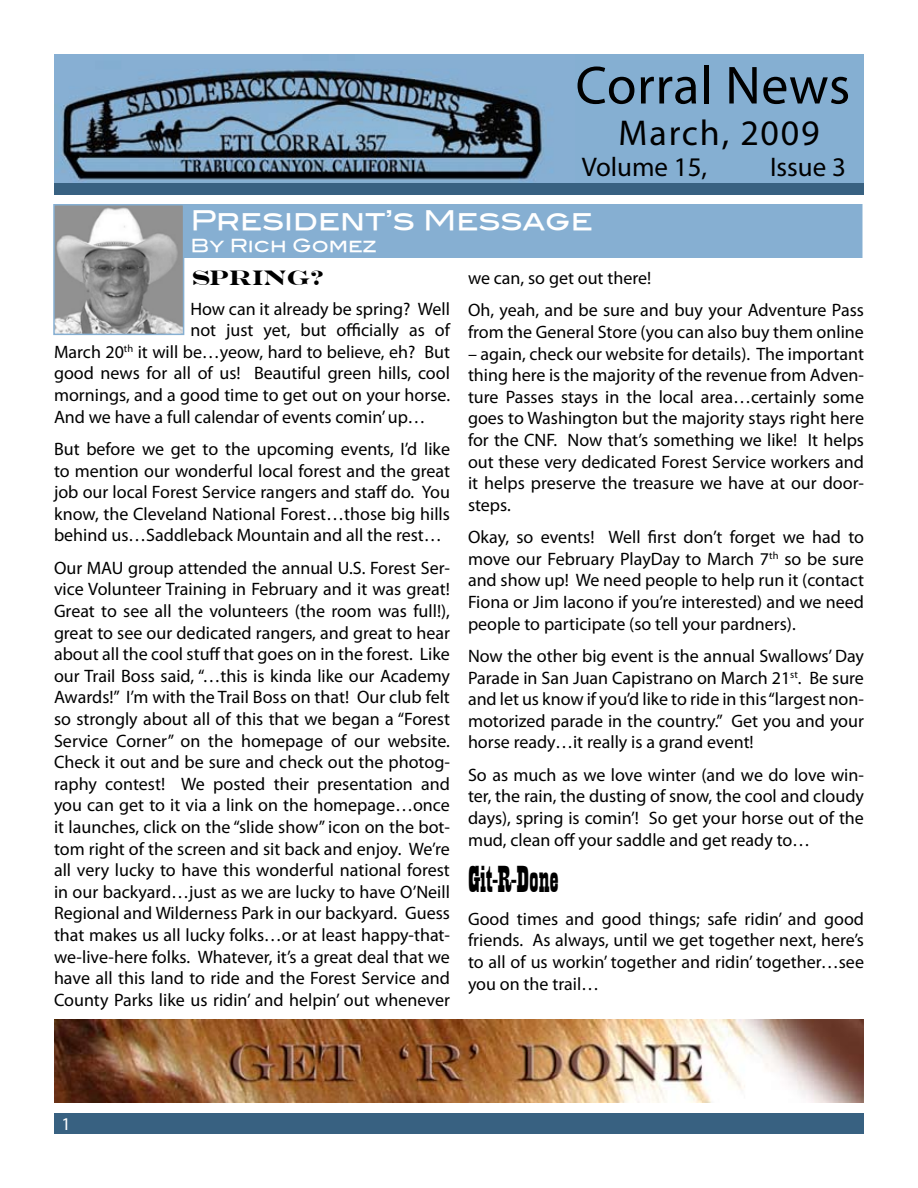
<style>
.page{position:relative;width:918px;height:1188px;background:#fff}
.page>*{position:absolute;margin:0;border:0;box-sizing:border-box;transform-origin:0 0}
.t1{font:54px "Myriad Pro";letter-spacing:.01em;color:#000}
.t2{font:39px "Playbill";color:#000}
.t3{font:36px "Myriad Pro";letter-spacing:.05em;color:#000}
.t4{font:27px "Blair Md ITCTT Medium";color:#fff}
.t5{font:27px "Myriad Pro";color:#000}
.t6{font:700 21px "Engravers";letter-spacing:-.02em;color:#000}
.t7{font:18px/21.6px "Myriad Pro";color:#000;text-align:justify}
.t8{font:18px "Blair Md ITCTT Medium";color:#fff}
</style>
<div class="page">
<div style="left:54px;top:1113px;width:810px;height:21px;background:#386181"></div>
<div style="left:54px;top:182px;width:810px;height:13px;background:#386181"></div>
<div style="left:183px;top:203px;width:680px;height:56px;background:#86afd2"></div>
<div style="left:182px;top:202px;width:682px;height:58px;border:2px solid #fff"></div>
<img style="left:56px;top:207px;width:125px;height:125px">
<div style="left:53px;top:204px;width:131px;height:131px;border:2px solid #86afd2"></div>
<img style="left:54px;top:1020px;width:810px;height:82px">
<div style="left:54px;top:54px;width:810px;height:129px;background:#85afd2"></div>
<img style="left:62px;top:69px;width:481px;height:112px">
<h1 class="t1" style="left:576px;top:52px;width:276px">Corral News</h1>
<h3 class="t3" style="left:619px;top:111px;width:202px">March, 2009</h3>
<h3 class="t5" style="left:582px;top:151px;width:127px">Volume 1 5,</h3>
<h3 class="t5" style="left:770px;top:151px;width:77px">Issue 3</h3>
<h3 class="t4" style="left:190px;top:198px;width:404px">President’s Message</h3>
<p class="t8" style="left:190px;top:230px;width:188px">By Rich Gomez</p>
<p class="t6" style="left:192px;top:265px;width:134px">Spring?</p>
<p class="t7" style="left:190px;top:298px;width:261px">How can it already be spring? Well</p>
<p class="t7" style="left:190px;top:319px;width:261px">not just yet, but officially as of</p>
<p class="t7" style="left:54px;top:341px;width:398px">March 20<sup>th</sup> it will be…yeow, hard to believe, eh? But</p>
<p class="t7" style="left:54px;top:362px;width:397px">good news for all of us! Beautiful green hills, cool</p>
<p class="t7" style="left:54px;top:384px;width:398px">mornings, and a good time to get out on your horse.</p>
<p class="t7" style="left:54px;top:406px;width:373px">And we have a full calendar of events comin’ up…</p>
<p class="t7" style="left:54px;top:438px;width:398px">But before we get to the upcoming events, I’d like to mention our wonderful local forest and the great job our local Forest Service rangers and staff do. You know, the Cleveland National Forest…those big hills behind us…Saddleback Mountain and all the rest…</p>
<p class="t7" style="left:54px;top:557px;width:398px">Our MAU group attended the annual U.S. Forest Ser&shy;vice Volunteer Training in February and it was great!<br>Great to see all the volunteers (the room was full!), great to see our dedicated rangers, and great to hear about all the cool stuff that goes on in the forest. Like our Trail Boss said, “…this is kinda like our Academy Awards!” I’m with the Trail Boss on that! Our club felt so strongly about all of this that we began a “Forest Service Corner” on the homepage of our website.<br>Check it out and be sure and check out the photog&shy;raphy contest! We posted their presentation and you can get to it via a link on the homepage…once it launches, click on the “slide show” icon on the bot&shy;tom right of the screen and sit back and enjoy. We’re all very lucky to have this wonderful national forest in our backyard…just as we are lucky to have O’Neill Regional and Wilderness Park in our backyard. Guess that makes us all lucky folks…or at least happy-that&shy;we-live-here folks. Whatever, it’s a great deal that we have all this land to ride and the Forest Service and County Parks like us ridin’ and helpin’ out whenever</p>
<p class="t7" style="left:468px;top:262px;width:398px;line-height:32.4px">we can, so get out there!<br>Oh, yeah, and be sure and buy your Adventure Pass</p>
<p class="t7" style="left:468px;top:321px;width:397px">from the General Store (you can also buy them online</p>
<p class="t7" style="left:468px;top:343px;width:398px">– again, check our website for details). The important thing here is the majority of the revenue from Adven&shy;ture Passes stays in the local area…certainly some goes to Washington but the majority stays right here for the CNF. Now that’s something we like! It helps out these very dedicated Forest Service workers and it helps preserve the treasure we have at our door&shy;steps.</p>
<p class="t7" style="left:468px;top:526px;width:398px">Okay, so events! Well first don’t forget we had to move our February PlayDay to March 7<sup>th</sup> so be sure and show up! We need people to help run it (contact Fiona or Jim Iacono if you’re interested) and we need people to participate (so tell your pardners).</p>
<p class="t7" style="left:468px;top:645px;width:398px">Now the other big event is the annual Swallows’ Day Parade in San Juan Capistrano on March 21 <sup>st</sup>. Be sure and let us know if you’d like to ride in this “largest non&shy;motorized parade in the country.” Get you and your horse ready…it really is a grand event!</p>
<p class="t7" style="left:468px;top:764px;width:398px">So as much as we love winter (and we do love win&shy;ter, the rain, the dusting of snow, the cool and cloudy days), spring is comin’! So get your horse out of the mud, clean off your saddle and get ready to…</p>
<h2 class="t2" style="left:468px;top:860px;width:93px">Git-R-Done</h2>
<p class="t7" style="left:468px;top:908px;width:398px">Good times and good things; safe ridin’ and good friends. As always, until we get together next, here’s to all of us workin’ together and ridin’ together…see you on the trail…</p>
</div>
